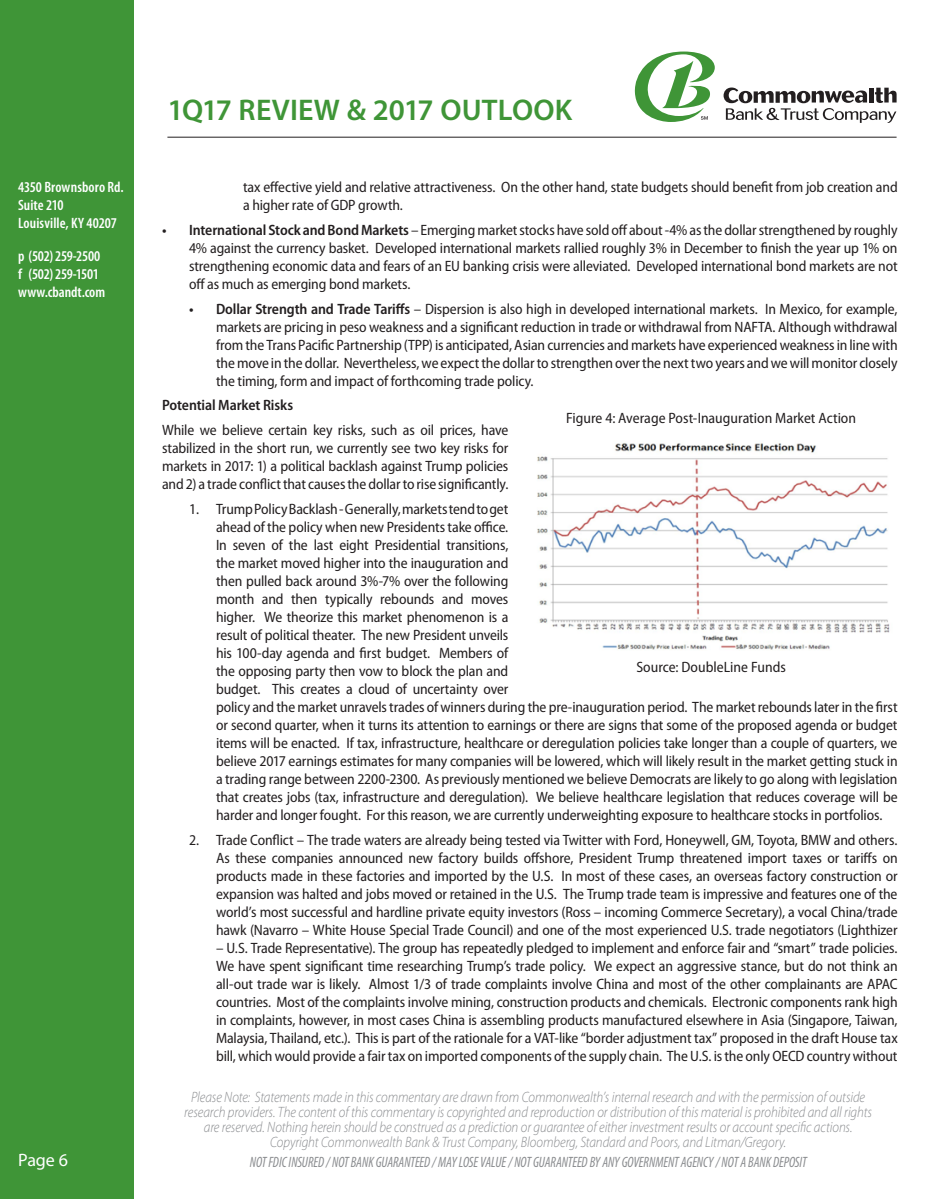
<style>
.page{position:relative;width:929px;height:1199px;background:#fff}
.page>*{position:absolute;margin:0;border:0;box-sizing:border-box;transform-origin:0 0}
.t1{font:600 30px "Myriad Pro";letter-spacing:.005em;color:#3f9537}
.t2{font:18px "Myriad Pro";color:#fff}
.t3{font:semi-condensed 15px/18px "Myriad Pro";letter-spacing:-.01em;color:#231f20;text-align:justify}
.t4{font:italic 300 15px/15px "Myriad Pro";letter-spacing:-.005em;color:#8a8c8f;text-align:center;scale:.88 1}
.t5{font:italic condensed 15px "Myriad Pro";letter-spacing:-.01em;color:#8a8c8f;scale:.92 1}
.t6{font:600 condensed 15px/18px "Myriad Pro";color:#fff}
.t7{font:600 semi-condensed 15px "Myriad Pro";letter-spacing:-.01em;color:#231f20}
.s1{font-weight:600}
</style>
<div class="page">
<div style="left:0;top:0;width:134px;height:1199px;background:#3f9537"></div>
<svg style="left:635px;top:52px;width:80px;height:70px"></svg>
<svg style="left:723px;top:88px;width:173px;height:35px"></svg>
<hr style="left:167px;top:137px;width:729px;height:1px;background:#231f20">
<img style="left:537px;top:443px;width:353px;height:207px">
<p class="t6" style="left:18px;top:178px;width:107px">4350 Brownsboro Rd.<br>Suite 210<br>Louisville, KY 40207</p>
<p class="t6" style="left:18px;top:248px;width:89px">p (502) 259-2500 f (502) 259-1501 www.cbandt.com</p>
<h1 class="t1" style="left:167px;top:91px;width:406px">1Q17 REVIEW &amp; 2017 OUTLOOK</h1>
<p class="t3" style="left:243px;top:178px;width:656px">tax effective yield and relative attractiveness. On the other hand, state budgets should benefit from job creation and a higher rate of GDP growth.</p>
<p class="t3" style="left:189px;top:221px;width:710px;text-indent:-27px"><span class="s1">• International Stock and Bond Markets</span> – Emerging market stocks have sold off about -4% as the dollar strengthened by roughly 4% against the currency basket. Developed international markets rallied roughly 3% in December to finish the year up 1% on strengthening economic data and fears of an EU banking crisis were alleviated. Developed international bond markets are not off as much as emerging bond markets.</p>
<p class="t3" style="left:216px;top:300px;width:683px;text-indent:-27px"><span class="s1">• Dollar Strength and Trade Tariffs</span> – Dispersion is also high in developed international markets. In Mexico, for example, markets are pricing in peso weakness and a significant reduction in trade or withdrawal from NAFTA. Although withdrawal from the Trans Pacific Partnership (TPP) is anticipated, Asian currencies and markets have experienced weakness in line with the move in the dollar. Nevertheless, we expect the dollar to strengthen over the next two years and we will monitor closely the timing, form and impact of forthcoming trade policy.</p>
<p class="t7" style="left:162px;top:397px;width:133px">Potential Market Risks</p>
<p class="t3" style="left:162px;top:421px;width:348px">While we believe certain key risks, such as oil prices, have stabilized in the short run, we currently see two key risks for markets in 2017: 1) a political backlash against Trump policies and 2) a trade conflict that causes the dollar to rise significantly.</p>
<p class="t3" style="left:216px;top:500px;width:683px;text-align:left;text-indent:-27px">1. Trump Policy Backlash - Generally, markets tend to get<br>ahead of the policy when new Presidents take office.<br>In seven of the last eight Presidential transitions,<br>the market moved higher into the inauguration and<br>then pulled back around 3%-7% over the following<br>month and then typically rebounds and moves<br>higher. We theorize this market phenomenon is a<br>result of political theater. The new President unveils<br>his 100-day agenda and first budget. Members of<br>the opposing party then vow to block the plan and<br>budget. This creates a cloud of uncertainty over<br>policy and the market unravels trades of winners during the pre-inauguration period. The market rebounds later in the first or second quarter, when it turns its attention to earnings or there are signs that some of the proposed agenda or budget items will be enacted. If tax, infrastructure, healthcare or deregulation policies take longer than a couple of quarters, we believe 2017 earnings estimates for many companies will be lowered, which will likely result in the market getting stuck in a trading range between 2200-2300. As previously mentioned we believe Democrats are likely to go along with legislation that creates jobs (tax, infrastructure and deregulation). We believe healthcare legislation that reduces coverage will be harder and longer fought. For this reason, we are currently underweighting exposure to healthcare stocks in portfolios.</p>
<p class="t3" style="left:216px;top:831px;width:683px;text-indent:-27px">2. Trade Conflict – The trade waters are already being tested via Twitter with Ford, Honeywell, GM, Toyota, BMW and others.<br>As these companies announced new factory builds offshore, President Trump threatened import taxes or tariffs on products made in these factories and imported by the U.S. In most of these cases, an overseas factory construction or expansion was halted and jobs moved or retained in the U.S. The Trump trade team is impressive and features one of the world’s most successful and hardline private equity investors (Ross – incoming Commerce Secretary), a vocal China/trade hawk (Navarro – White House Special Trade Council) and one of the most experienced U.S. trade negotiators (Lighthizer</p>
<p class="t3" style="left:216px;top:939px;width:683px">– U.S. Trade Representative). The group has repeatedly pledged to implement and enforce fair and “smart” trade policies.<br>We have spent significant time researching Trump’s trade policy. We expect an aggressive stance, but do not think an all-out trade war is likely. Almost 1/3 of trade complaints involve China and most of the other complainants are APAC countries. Most of the complaints involve mining, construction products and chemicals. Electronic components rank high in complaints, however, in most cases China is assembling products manufactured elsewhere in Asia (Singapore, Taiwan, Malaysia, Thailand, etc.). This is part of the rationale for a VAT-like “border adjustment tax” proposed in the draft House tax bill, which would provide a fair tax on imported components of the supply chain. The U.S. is the only OECD country without</p>
<p class="t3" style="left:566px;top:409px;width:292px">Figure 4: Average Post-Inauguration Market Action</p>
<p class="t3" style="left:636px;top:658px;width:151px">Source: DoubleLine Funds</p>
<p class="t4" style="left:184px;top:1089px;width:783px">Please Note: Statements made in this commentary are drawn from Commonwealth’s internal research and with the permission of outside research providers. The content of this commentary is copyrighted and reproduction or distribution of this material is prohibited and all rights are reserved. Nothing herein should be construed as a prediction or guarantee of either investment results or account specific actions.<br>Copyright Commonwealth Bank &amp; Trust Company, Bloomberg, Standard and Poors, and Litman/Gregory.</p>
<p class="t2" style="left:18px;top:1150px;width:51px">Page 6</p>
<p class="t5" style="left:250px;top:1152px;width:607px">NOT FDIC INSURED / NOT BANK GUARANTEED / MAY LOSE VALUE / NOT GUARANTEED BY ANY GOVERNMENT AGENCY / NOT A BANK DEPOSIT</p>
</div>
